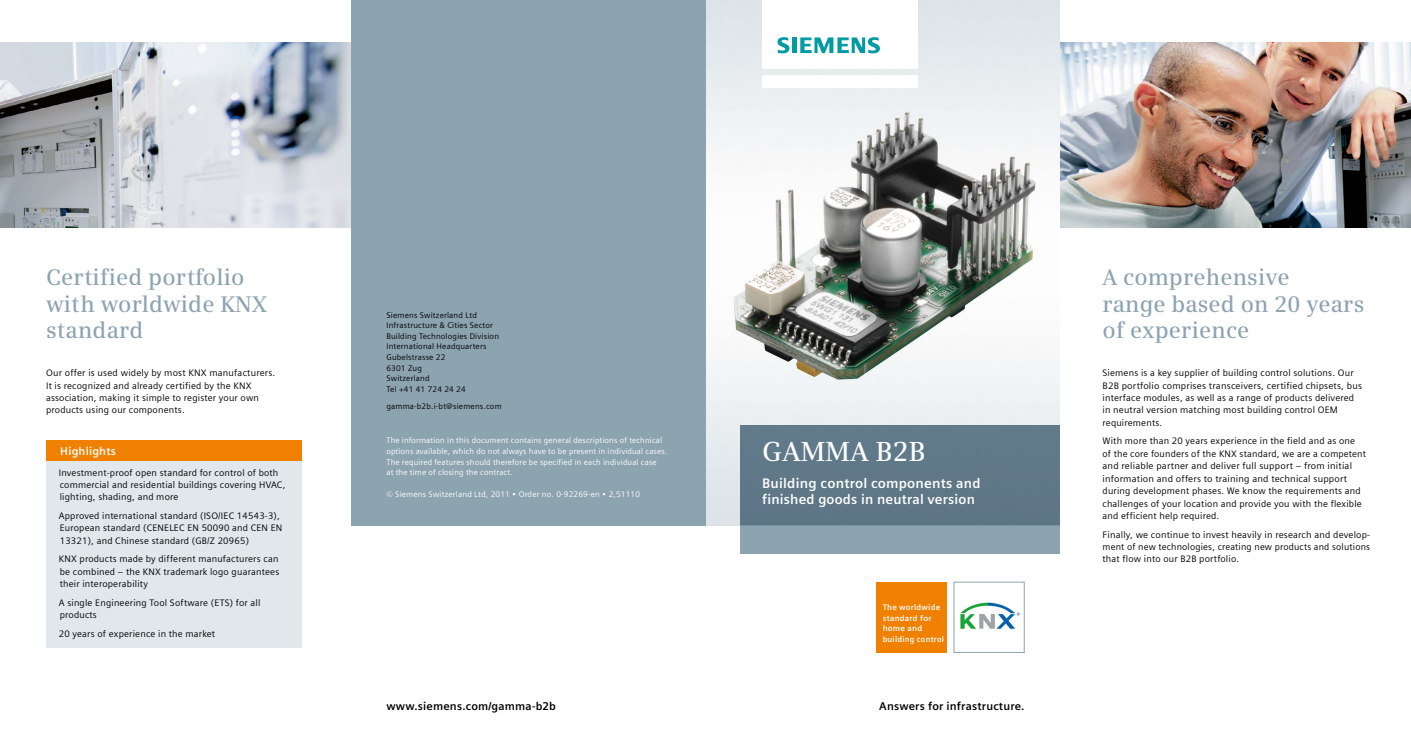
<style>
.page{position:relative;width:1411px;height:745px;background:#fff}
.page>*{position:absolute;margin:0;border:0;box-sizing:border-box;transform-origin:0 0}
.t1{font:600 27.5px "Siemens Serif";letter-spacing:.005em;color:#fff}
.t2{font:600 22.5px/26.6px "Siemens Serif";letter-spacing:.005em;color:#8ca3b0}
.t3{font:700 13.75px/16px "Siemens Sans";letter-spacing:.015em;color:#fff}
.t4{font:700 11.25px "Siemens Sans";letter-spacing:.015em;color:#000}
.t5{font:700 11.25px "Siemens Sans";letter-spacing:.015em;color:#fff}
.t6{font:9.38px/12.4px "Siemens Sans";letter-spacing:.02em;color:#000}
.t7{font:8.12px/10.6px "Siemens Sans";letter-spacing:.02em;color:#fff}
.t8{font:8.12px/10.6px "Siemens Sans";letter-spacing:.02em;color:#000}
.t9{font:700 8.12px/10.6px "Siemens Sans";letter-spacing:.025em;color:#fff}
</style>
<div class="page">
<img style="left:705px;top:0;width:354px;height:524px">
<div style="left:351px;top:0;width:354px;height:524px;background:#8ca3b0"></div>
<div style="left:762px;top:75px;width:156px;height:12px;background:#fff"></div>
<div style="left:762px;top:0;width:156px;height:69px;background:#fff"></div>
<svg style="left:777px;top:37px;width:12px;height:16px"></svg>
<hr style="left:792px;top:37px;width:4px;height:16px;background:#009ba3">
<svg style="left:800px;top:37px;width:79px;height:16px"></svg>
<div style="left:953px;top:581px;width:71px;height:71px;background:#fff;border:1px solid #8ca3b0"></div>
<img style="left:960px;top:602px;width:59px;height:26px">
<img style="left:1059px;top:43px;width:351px;height:184px">
<img style="left:0;top:43px;width:351px;height:184px">
<div style="left:46px;top:439px;width:255px;height:22px;background:#f08100"></div>
<div style="left:46px;top:461px;width:255px;height:186px;background:#e0e8ec"></div>
<div style="left:875px;top:581px;width:71px;height:71px;background:#f08100"></div>
<div style="left:741px;top:524px;width:318px;height:29px;background:#8ca3b0"></div>
<div style="left:741px;top:425px;width:318px;height:99px;background:#607888"></div>
<h2 class="t2" style="left:46px;top:264px;width:222px">Certified portfolio with worldwide KNX standard</h2>
<p class="t6" style="left:46px;top:366px;width:231px">Our offer is used widely by most KNX manufacturers.<br>It is recognized and already certified by the KNX association, making it simple to register your own products using our components.</p>
<p class="t5" style="left:60px;top:444px;width:57px">Highlights</p>
<p class="t6" style="left:59px;top:466px;width:228px">Investment-proof open standard for control of both commercial and residential buildings covering HVAC, lighting, shading, and more</p>
<p class="t6" style="left:59px;top:509px;width:225px">Approved international standard (ISO/IEC 14543-3),<br>European standard (CENELEC EN 50090 and CEN EN<br>13321), and Chinese standard (GB/Z 20965)</p>
<p class="t6" style="left:59px;top:552px;width:222px;text-align:justify">KNX products made by different manufacturers can be combined – the KNX trademark logo guarantees their interoperability</p>
<p class="t6" style="left:59px;top:596px;width:203px">A single Engineering Tool Software (ETS) for all products</p>
<p class="t6" style="left:59px;top:627px;width:158px">20 years of experience in the market</p>
<p class="t8" style="left:386px;top:309px;width:114px">Siemens Switzerland Ltd<br>Infrastructure &amp; Cities Sector<br>Building Technologies Division<br>International Headquarters<br>Gubelstrasse 22<br>6301 Zug<br>Switzerland<br>Tel +41 41 724 24 24</p>
<p class="t8" style="left:386px;top:400px;width:117px">gamma-b2b.i-bt@siemens.com</p>
<p class="t7" style="left:386px;top:435px;width:282px">The information in this document contains general descriptions of technical options available, which do not always have to be present in individual cases.<br>The required features should therefore be specified in each individual case<br>at the time of closing the contract.</p>
<p class="t7" style="left:386px;top:488px;width:255px">© Siemens Switzerland Ltd, 2011 • Order no. 0-92269-en • 2,51110</p>
<p class="t4" style="left:386px;top:698px;width:171px">www.siemens.com/gamma-b2b</p>
<h1 class="t1" style="left:762px;top:435px;width:165px">GAMMA B2B</h1>
<h3 class="t3" style="left:762px;top:475px;width:220px">Building control components and finished goods in neutral version</h3>
<p class="t9" style="left:882px;top:601px;width:63px">The worldwide standard for home and building control</p>
<p class="t4" style="left:879px;top:698px;width:147px">Answers for infrastructure.</p>
<h2 class="t2" style="left:1102px;top:264px;width:263px">A comprehensive<br>range based on 20 years of experience</h2>
<p class="t6" style="left:1102px;top:366px;width:261px">Siemens is a key supplier of building control solutions. Our B2B portfolio comprises transceivers, certified chipsets, bus interface modules, as well as a range of products delivered in neutral version matching most building control OEM requirements.</p>
<p class="t6" style="left:1102px;top:435px;width:265px">With more than 20 years experience in the field and as one of the core founders of the KNX standard, we are a competent and reliable partner and deliver full support – from initial information and offers to training and technical support during development phases. We know the requirements and challenges of your location and provide you with the flexible and efficient help required.</p>
<p class="t6" style="left:1102px;top:528px;width:269px;text-align:justify">Finally, we continue to invest heavily in research and develop&shy;ment of new technologies, creating new products and solutions that flow into our B2B portfolio.</p>
</div>
